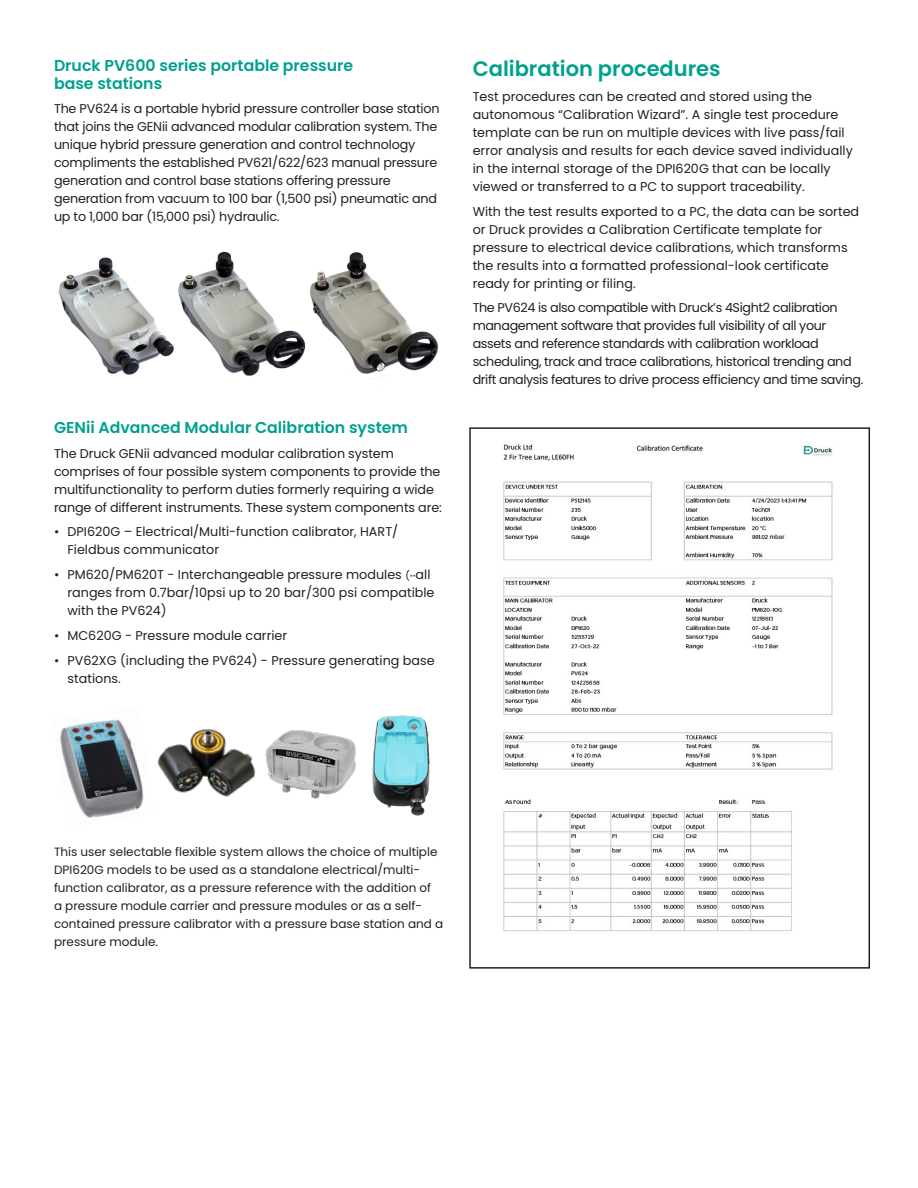
<style>
.page{position:relative;width:918px;height:1188px;background:#fff}
.page>*{position:absolute;margin:0;border:0;box-sizing:border-box;transform-origin:0 0}
._15pt-body_subhead{font:600 21px "Poppins";color:#00a08f}
._10_5pt-body_subhead{font:600 15.75px/18px "Poppins";color:#00a08f}
._8_5pt-body_text{font:12.75px/18px "Poppins";letter-spacing:-.01em;color:#231f20}
._8_5pt-body_text-2{font:12.75px/18px "Poppins";letter-spacing:-.03em;color:#231f20}
._8_5pt-bullet{font:12px/18px "Poppins";color:#231f20}
.s1{font-size:9.75px}
.s2{font-size:6px}
</style>
<div class="page">
<img style="left:58px;top:251px;width:380px;height:128px">
<img style="left:157px;top:729px;width:99px;height:68px">
<img style="left:265px;top:730px;width:91px;height:69px">
<img style="left:503px;top:444px;width:330px;height:487px">
<div style="left:469px;top:427px;width:401px;height:542px;border:2px solid #231f20"></div>
<img style="left:60px;top:719px;width:84px;height:99px">
<img style="left:372px;top:715px;width:58px;height:101px">
<p class="_10_5pt-body_subhead" style="left:54px;top:56px;width:301px">Druck PV600 series portable pressure base stations</p>
<p class="_8_5pt-body_text" style="left:54px;top:100px;width:387px">The PV624 is a portable hybrid pressure controller base station that joins the GENii advanced modular calibration system. The unique hybrid pressure generation and control technology compliments the established PV621/622/623 manual pressure generation and control base stations offering pressure generation from vacuum to 100 bar (1,500 psi) pneumatic and up to 1,000 bar (15,000 psi) hydraulic.</p>
<p class="_10_5pt-body_subhead" style="left:54px;top:418px;width:356px">GENii Advanced Modular Calibration system</p>
<p class="_8_5pt-body_text" style="left:54px;top:444px;width:389px">The Druck GENii advanced modular calibration system comprises of four possible system components to provide the multifunctionality to perform duties formerly requiring a wide range of different instruments. These system components are:</p>
<p class="_8_5pt-body_text" style="left:68px;top:523px;width:332px;text-indent:-14px">• DPI620G – Electrical/Multi-function calibrator, HART/<br>Fieldbus communicator</p>
<p class="_8_5pt-body_text" style="left:68px;top:566px;width:369px;text-indent:-14px">• PM620/PM620T - Interchangeable pressure modules <span class="s1">(</span><span class="s2">**</span>all ranges from 0.7bar/10psi up to 20 bar/300 psi compatible with the PV624)</p>
<p class="_8_5pt-body_text" style="left:54px;top:626px;width:235px">• MC620G - Pressure module carrier</p>
<p class="_8_5pt-body_text" style="left:68px;top:651px;width:369px;text-indent:-14px">• PV62XG (including the PV624) - Pressure generating base stations.</p>
<p class="_15pt-body_subhead" style="left:473px;top:57px;width:249px">Calibration procedures</p>
<p class="_8_5pt-body_text" style="left:473px;top:87px;width:382px">Test procedures can be created and stored using the autonomous “Calibration Wizard”. A single test procedure template can be run on multiple devices with live pass/fail error analysis and results for each device saved individually in the internal storage of the DPI620G that can be locally viewed or transferred to a PC to support traceability.</p>
<p class="_8_5pt-body_text" style="left:473px;top:202px;width:388px">With the test results exported to a PC, the data can be sorted or Druck provides a Calibration Certificate template for pressure to electrical device calibrations, which transforms the results into a formatted professional-look certificate ready for printing or filing.</p>
<p class="_8_5pt-body_text-2" style="left:473px;top:299px;width:392px">The PV624 is also compatible with Druck’s 4Sight2 calibration management software that provides full visibility of all your assets and reference standards with calibration workload scheduling, track and trace calibrations, historical trending and drift analysis features to drive process efficiency and time saving.</p>
<p class="_8_5pt-bullet" style="left:54px;top:843px;width:391px">This user selectable flexible system allows the choice of multiple DPI620G models to be used as a standalone electrical/multi&shy;function calibrator, as a pressure reference with the addition of<br>a pressure module carrier and pressure modules or as a self&shy;contained pressure calibrator with a pressure base station and a pressure module.</p>
</div>
